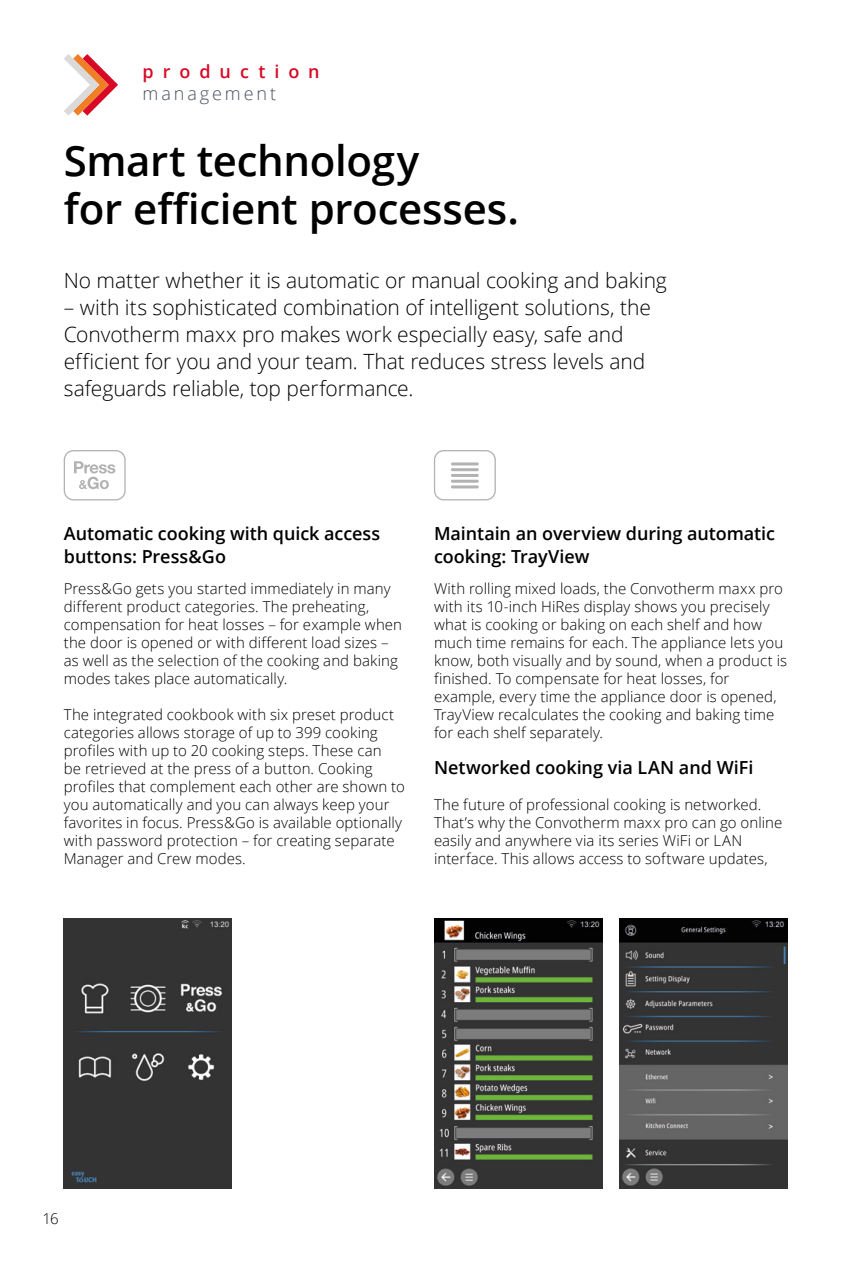
<style>
.page{position:relative;width:851px;height:1263px;background:#fff}
.page>*{position:absolute;margin:0;border:0;box-sizing:border-box;transform-origin:0 0}
.Open_Sans_Semibold_2{font:600 42px/48px "Open Sans";letter-spacing:-.01em;color:#000}
.Open_Sans_Light_14pt{font:300 21px/27px "Open Sans";letter-spacing:-.005em;color:#000}
.Open_Sans_Semibold_1{font:600 18px/22.5px "Open Sans";letter-spacing:-.005em;color:#000}
.Open_Sans_Semibold_1-2{font:600 18px/22.5px "Open Sans";letter-spacing:.495em;color:#d70926}
.Open_Sans_Light_10pt{font:300 15px/18px "Open Sans";letter-spacing:.005em;color:#000}
.s1{font-weight:300;color:#47515d}
</style>
<div class="page">
<img style="left:434px;top:918px;width:168px;height:270px">
<img style="left:619px;top:918px;width:168px;height:270px">
<div style="left:64px;top:918px;width:168px;height:270px;background:#333"></div>
<svg style="left:64px;top:54px;width:54px;height:62px"></svg>
<div style="left:434px;top:450px;width:61px;height:50px;border:1px solid #b3b2b2;border-radius:9px"></div>
<hr style="left:451px;top:485px;width:27px;height:3px;background:#b3b2b2">
<hr style="left:451px;top:480px;width:27px;height:3px;background:#b3b2b2">
<hr style="left:451px;top:474px;width:27px;height:3px;background:#b3b2b2">
<hr style="left:451px;top:468px;width:27px;height:3px;background:#b3b2b2">
<hr style="left:451px;top:462px;width:27px;height:3px;background:#b3b2b2">
<div style="left:64px;top:450px;width:62px;height:50px;border:1px solid #b3b2b2;border-radius:9px"></div>
<svg style="left:74px;top:461px;width:41px;height:28px"></svg>
<p class="Open_Sans_Semibold_1-2" style="left:142px;top:60px;width:179px">production <span class="s1">management</span></p>
<p class="Open_Sans_Semibold_2" style="left:64px;top:136px;width:456px">Smart technology<br>for efficient processes.</p>
<p class="Open_Sans_Light_14pt" style="left:64px;top:266px;width:604px">No matter whether it is automatic or manual cooking and baking</p>
<p class="Open_Sans_Light_14pt" style="left:64px;top:293px;width:588px">– with its sophisticated combination of intelligent solutions, the Convotherm maxx pro makes work especially easy, safe and efficient for you and your team. That reduces stress levels and safeguards reliable, top performance.</p>
<p class="Open_Sans_Semibold_1" style="left:64px;top:522px;width:318px">Automatic cooking with quick access buttons: Press&amp;Go</p>
<p class="Open_Sans_Light_10pt" style="left:64px;top:579px;width:340px">Press&amp;Go gets you started immediately in many different product categories. The preheating, compensation for heat losses – for example when the door is opened or with different load sizes – as well as the selection of the cooking and baking modes takes place automatically.</p>
<p class="Open_Sans_Light_10pt" style="left:64px;top:705px;width:342px">The integrated cookbook with six preset product categories allows storage of up to 399 cooking profiles with up to 20 cooking steps. These can<br>be retrieved at the press of a button. Cooking profiles that complement each other are shown to you automatically and you can always keep your favorites in focus. Press&amp;Go is available optionally with password protection – for creating separate Manager and Crew modes.</p>
<p class="Open_Sans_Semibold_1" style="left:434px;top:522px;width:342px">Maintain an overview during automatic cooking: TrayView</p>
<p class="Open_Sans_Light_10pt" style="left:434px;top:579px;width:351px">With rolling mixed loads, the Convotherm maxx pro with its 10-inch HiRes display shows you precisely what is cooking or baking on each shelf and how much time remains for each. The appliance lets you</p>
<p class="Open_Sans_Light_10pt" style="left:434px;top:651px;width:354px">know, both visually and by sound, when a product is</p>
<p class="Open_Sans_Light_10pt" style="left:434px;top:669px;width:297px">finished. To compensate for heat losses, for</p>
<p class="Open_Sans_Light_10pt" style="left:434px;top:687px;width:344px">example, every time the appliance door is opened,</p>
<p class="Open_Sans_Light_10pt" style="left:434px;top:705px;width:342px">TrayView recalculates the cooking and baking time</p>
<p class="Open_Sans_Light_10pt" style="left:434px;top:723px;width:171px">for each shelf separately.</p>
<p class="Open_Sans_Semibold_1" style="left:434px;top:756px;width:321px">Networked cooking via LAN and WiFi</p>
<p class="Open_Sans_Light_10pt" style="left:434px;top:795px;width:350px">The future of professional cooking is networked.<br>That’s why the Convotherm maxx pro can go online easily and anywhere via its series WiFi or LAN interface. This allows access to software updates,</p>
<p class="Open_Sans_Light_10pt" style="left:43px;top:1209px;width:18px">16</p>
</div>
